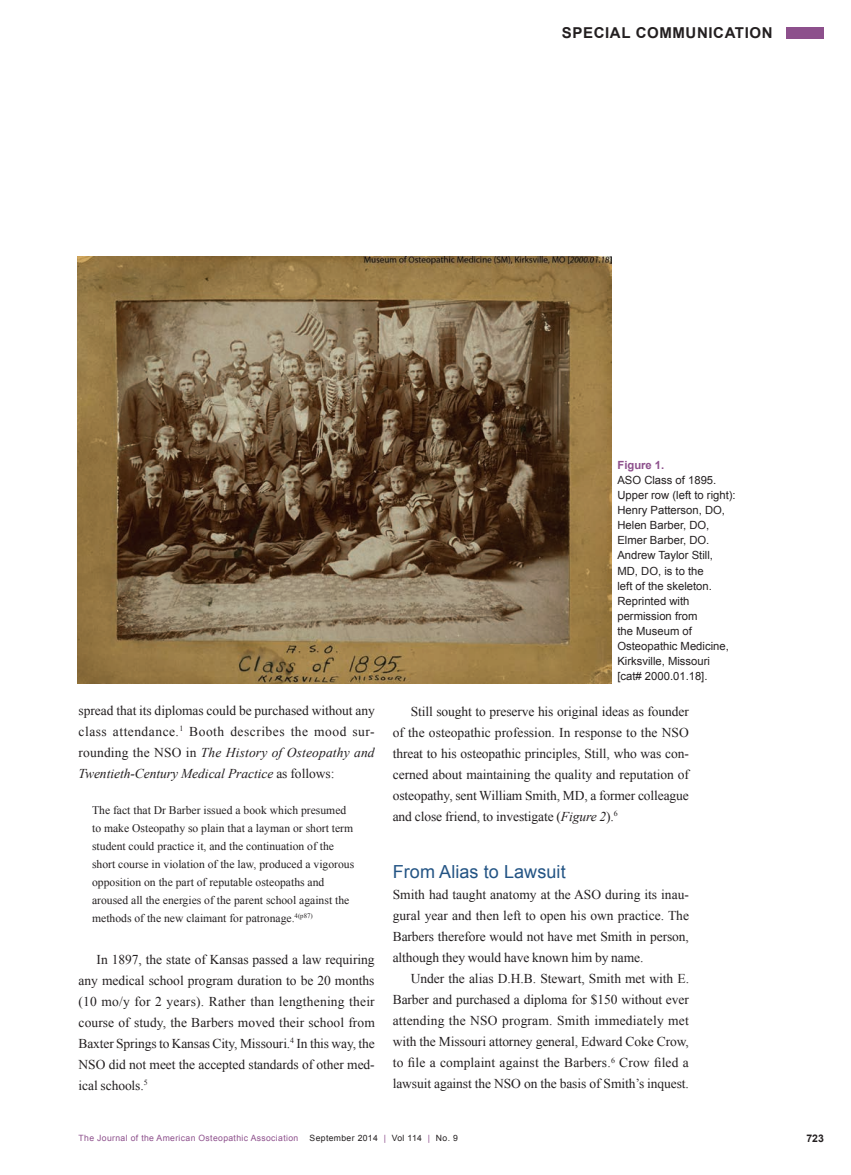
<style>
.page{position:relative;width:851px;height:1175px;background:#fff}
.page>*{position:absolute;margin:0;border:0;box-sizing:border-box;transform-origin:0 0}
.subhead{font:18px "Arial";letter-spacing:.005em;color:#235484}
.section_head{font:700 15px "Arial";letter-spacing:.04em;color:#231f20}
.body{font:13.5px/21px "Times New Roman";letter-spacing:-.01em;color:#231f20;text-align:justify}
.quote{font:11.7px/18px "Times New Roman";color:#231f20}
.caption1{font:11.25px/15px "Arial";color:#231f20}
.caption_bold{font:700 11.25px "Arial";color:#8d508c}
.page_number{font:700 10.5px "Arial";color:#231f20}
.folio{font:8.7px "Arial";letter-spacing:.04em;color:#8d508c}
.folio-2{font:8.7px "Arial";letter-spacing:.04em;color:#231f20}
.s1{font-style:italic}
.s2{color:#8d508c}
</style>
<div class="page">
<div style="left:786px;top:27px;width:38px;height:11px;background:#8d508c"></div>
<img style="left:78px;top:256px;width:533px;height:427px">
<p class="section_head" style="left:562px;top:23px;width:212px">SPECIAL COMMUNICATION</p>
<p class="body" style="left:79px;top:699px;width:298px">spread that its diplomas could be purchased without any class attendance.<sup>1</sup> Booth describes the mood sur&shy;rounding the NSO in <span class="s1">The History of Osteopathy and Twentieth-Century Medical Practice</span> as follows:</p>
<p class="quote" style="left:92px;top:800px;width:264px">The fact that Dr Barber issued a book which presumed to make Osteopathy so plain that a layman or short term student could practice it, and the continuation of the short course in violation of the law, produced a vigorous opposition on the part of reputable osteopaths and aroused all the energies of the parent school against the methods of the new claimant for patronage.<sup>4(p87)</sup></p>
<p class="body" style="left:79px;top:948px;width:298px;text-indent:18px">In 1897, the state of Kansas passed a law requiring any medical school program duration to be 20 months (10 mo/y for 2 years). Rather than lengthening their course of study, the Barbers moved their school from Baxter Springs to Kansas City, Missouri.<sup>4</sup> In this way, the NSO did not meet the accepted standards of other med&shy;ical schools.<sup>5</sup></p>
<p class="caption_bold" style="left:617px;top:458px;width:48px">Figure 1.</p>
<p class="caption1" style="left:617px;top:473px;width:120px">ASO Class of 1895.<br>Upper row (left to right):<br>Henry Patterson, DO,<br>Helen Barber, DO,<br>Elmer Barber, DO.<br>Andrew Taylor Still,<br>MD, DO, is to the<br>left of the skeleton.<br>Reprinted with permission from<br>the Museum of<br>Osteopathic Medicine,<br>Kirksville, Missouri [cat# 2000.01.18].</p>
<p class="body" style="left:393px;top:700px;width:298px;text-indent:18px">Still sought to preserve his original ideas as founder of the osteopathic profession. In response to the NSO threat to his osteopathic principles, Still, who was con&shy;cerned about maintaining the quality and reputation of osteopathy, sent William Smith, MD, a former colleague and close friend, to investigate (<span class="s1">Figure 2</span>).<sup>6</sup></p>
<p class="subhead" style="left:393px;top:859px;width:174px">From Alias to Lawsuit</p>
<p class="body" style="left:393px;top:883px;width:298px">Smith had taught anatomy at the ASO during its inau&shy;gural year and then left to open his own practice. The Barbers therefore would not have met Smith in person, although they would have known him by name.</p>
<p class="body" style="left:393px;top:967px;width:298px;text-indent:18px">Under the alias D.H.B. Stewart, Smith met with E.<br>Barber and purchased a diploma for $150 without ever attending the NSO program. Smith immediately met with the Missouri attorney general, Edward Coke Crow, to file a complaint against the Barbers.<sup>6</sup> Crow filed a lawsuit against the NSO on the basis of Smith’s inquest.</p>
<p class="folio" style="left:79px;top:1132px;width:221px">The Journal of the American Osteopathic Association</p>
<p class="folio-2" style="left:309px;top:1132px;width:150px">September 2014 <span class="s2">|</span> Vol 114 <span class="s2">|</span> No. 9</p>
<p class="page_number" style="left:806px;top:1131px;width:19px">723</p>
</div>
